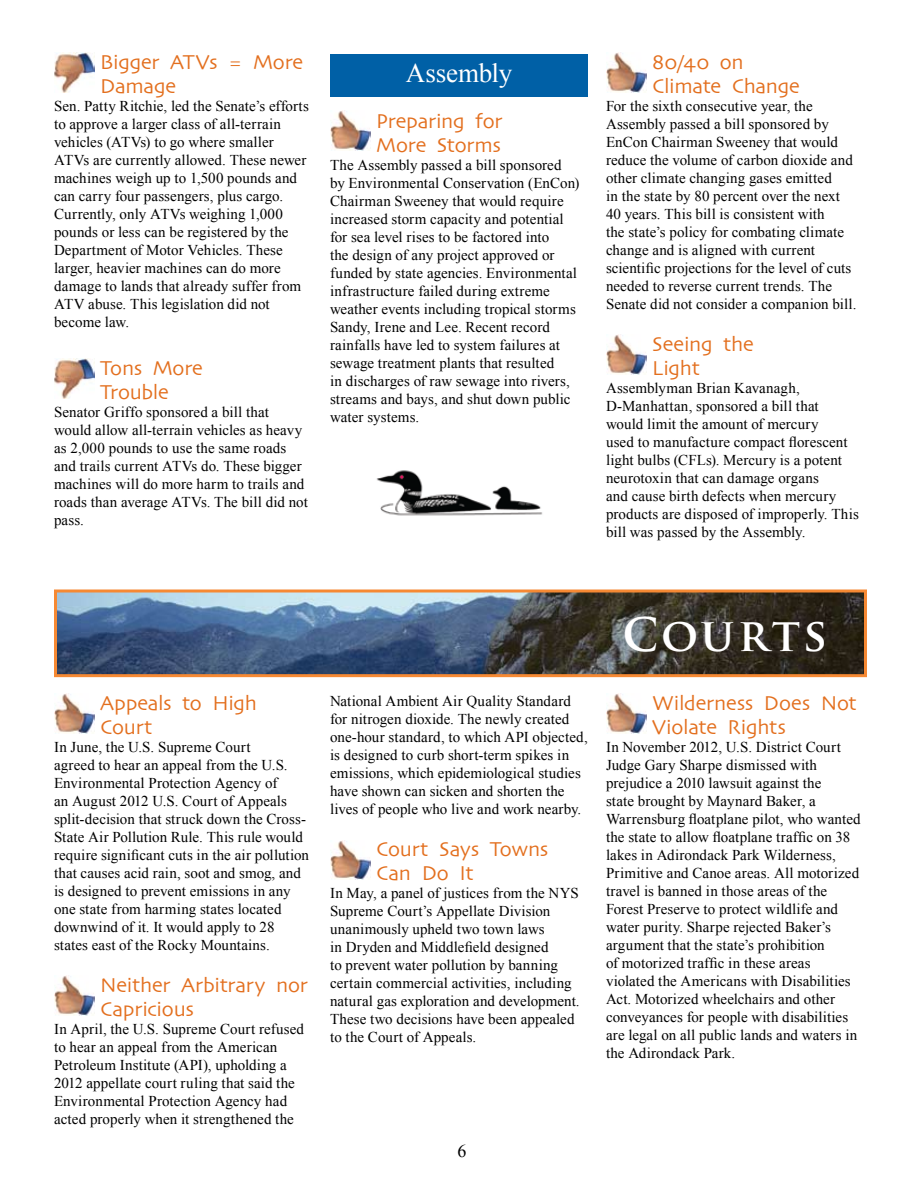
<style>
.page{position:relative;width:918px;height:1188px;background:#fff}
.page>*{position:absolute;margin:0;border:0;box-sizing:border-box;transform-origin:0 0}
.t1{font:700 45px "Trajan Pro";letter-spacing:.06em;color:#fff}
.t2{font:27px "Times New Roman";letter-spacing:-.005em;color:#fff}
.t3{font:21px/24px "Skia";letter-spacing:-.015em;color:#e36f1e}
.t4{font:18px "Times New Roman";color:#000}
.t5{font:15px/18px "Times New Roman";letter-spacing:.005em;color:#000}
</style>
<div class="page">
<img style="left:54px;top:52px;width:40px;height:40px">
<img style="left:54px;top:359px;width:40px;height:40px">
<img style="left:330px;top:111px;width:41px;height:39px">
<img style="left:606px;top:52px;width:41px;height:40px">
<img style="left:606px;top:335px;width:41px;height:39px">
<img style="left:54px;top:694px;width:41px;height:39px">
<img style="left:54px;top:976px;width:41px;height:39px">
<img style="left:330px;top:840px;width:41px;height:40px">
<img style="left:606px;top:694px;width:41px;height:39px">
<img style="left:376px;top:470px;width:167px;height:46px">
<img style="left:58px;top:594px;width:805px;height:79px">
<div style="left:54px;top:590px;width:813px;height:87px;border:3px solid #f68933"></div>
<div style="left:330px;top:54px;width:258px;height:42px;background:#0060a6"></div>
<h3 class="t3" style="left:100px;top:51px;width:205px">Bigger ATVs = More<br>Damage</h3>
<p class="t5" style="left:54px;top:97px;width:256px">Sen. Patty Ritchie, led the Senate’s efforts to approve a larger class of all-terrain vehicles (ATVs) to go where smaller ATVs are currently allowed. These newer machines weigh up to 1,500 pounds and can carry four passengers, plus cargo.<br>Currently, only ATVs weighing 1,000 pounds or less can be registered by the Department of Motor Vehicles. These larger, heavier machines can do more damage to lands that already suffer from ATV abuse. This legislation did not become law.</p>
<h3 class="t3" style="left:100px;top:357px;width:104px">Tons More<br>Trouble</h3>
<p class="t5" style="left:54px;top:403px;width:255px">Senator Griffo sponsored a bill that would allow all-terrain vehicles as heavy as 2,000 pounds to use the same roads and trails current ATVs do. These bigger machines will do more harm to trails and roads than average ATVs. The bill did not pass.</p>
<h2 class="t2" style="left:406px;top:54px;width:108px">Assembly</h2>
<h3 class="t3" style="left:376px;top:110px;width:128px">Preparing for<br>More Storms</h3>
<p class="t5" style="left:330px;top:155px;width:251px">The Assembly passed a bill sponsored by Environmental Conservation (EnCon)<br>Chairman Sweeney that would require increased storm capacity and potential for sea level rises to be factored into<br>the design of any project approved or funded by state agencies. Environmental infrastructure failed during extreme weather events including tropical storms Sandy, Irene and Lee. Recent record rainfalls have led to system failures at sewage treatment plants that resulted<br>in discharges of raw sewage into rivers, streams and bays, and shut down public water systems.</p>
<h3 class="t3" style="left:652px;top:51px;width:149px">80/40 on<br>Climate Change</h3>
<p class="t5" style="left:606px;top:97px;width:252px">For the sixth consecutive year, the Assembly passed a bill sponsored by EnCon Chairman Sweeney that would reduce the volume of carbon dioxide and other climate changing gases emitted<br>in the state by 80 percent over the next 40 years. This bill is consistent with<br>the state’s policy for combating climate change and is aligned with current scientific projections for the level of cuts needed to reverse current trends. The Senate did not consider a companion bill.</p>
<h3 class="t3" style="left:652px;top:333px;width:103px">Seeing the<br>Light</h3>
<p class="t5" style="left:606px;top:379px;width:254px">Assemblyman Brian Kavanagh, D-Manhattan, sponsored a bill that would limit the amount of mercury<br>used to manufacture compact florescent light bulbs (CFLs). Mercury is a potent neurotoxin that can damage organs<br>and cause birth defects when mercury products are disposed of improperly. This bill was passed by the Assembly.</p>
<h3 class="t3" style="left:100px;top:692px;width:158px">Appeals to High<br>Court</h3>
<p class="t5" style="left:54px;top:738px;width:257px">In June, the U.S. Supreme Court<br>agreed to hear an appeal from the U.S.<br>Environmental Protection Agency of<br>an August 2012 U.S. Court of Appeals split-decision that struck down the Cross-State Air Pollution Rule. This rule would require significant cuts in the air pollution that causes acid rain, soot and smog, and is designed to prevent emissions in any one state from harming states located downwind of it. It would apply to 28 states east of the Rocky Mountains.</p>
<h3 class="t3" style="left:100px;top:974px;width:209px">Neither Arbitrary nor<br>Capricious</h3>
<p class="t5" style="left:54px;top:1020px;width:252px">In April, the U.S. Supreme Court refused to hear an appeal from the American Petroleum Institute (API), upholding a 2012 appellate court ruling that said the Environmental Protection Agency had acted properly when it strengthened the</p>
<p class="t5" style="left:330px;top:691px;width:259px">National Ambient Air Quality Standard for nitrogen dioxide. The newly created one-hour standard, to which API objected, is designed to curb short-term spikes in emissions, which epidemiological studies have shown can sicken and shorten the lives of people who live and work nearby.</p>
<h3 class="t3" style="left:376px;top:838px;width:174px">Court Says Towns<br>Can Do It</h3>
<p class="t5" style="left:330px;top:883px;width:251px">In May, a panel of justices from the NYS Supreme Court’s Appellate Division unanimously upheld two town laws<br>in Dryden and Middlefield designed<br>to prevent water pollution by banning certain commercial activities, including natural gas exploration and development.<br>These two decisions have been appealed to the Court of Appeals.</p>
<h1 class="t1" style="left:622px;top:607px;width:206px">COURTS</h1>
<h3 class="t3" style="left:652px;top:693px;width:206px">Wilderness Does Not<br>Violate Rights</h3>
<p class="t5" style="left:606px;top:738px;width:256px">In November 2012, U.S. District Court Judge Gary Sharpe dismissed with prejudice a 2010 lawsuit against the<br>state brought by Maynard Baker, a Warrensburg floatplane pilot, who wanted the state to allow floatplane traffic on 38 lakes in Adirondack Park Wilderness, Primitive and Canoe areas. All motorized travel is banned in those areas of the Forest Preserve to protect wildlife and water purity. Sharpe rejected Baker’s argument that the state’s prohibition<br>of motorized traffic in these areas violated the Americans with Disabilities Act. Motorized wheelchairs and other conveyances for people with disabilities are legal on all public lands and waters in the Adirondack Park.</p>
<p class="t4" style="left:457px;top:1139px;width:10px">6</p>
</div>
